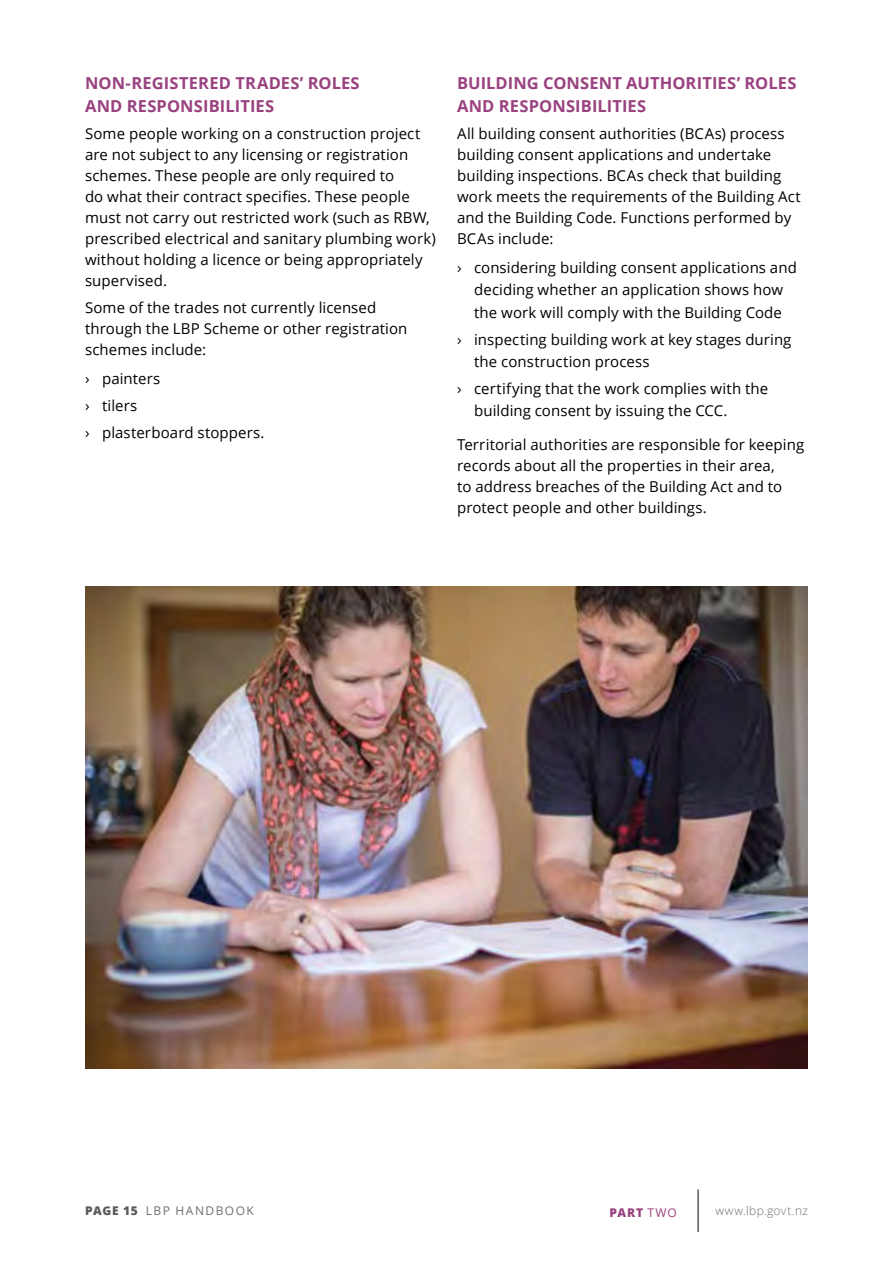
<style>
.page{position:relative;width:893px;height:1263px;background:#fff}
.page>*{position:absolute;margin:0;border:0;box-sizing:border-box;transform-origin:0 0}
.t1{font:700 16.5px/22.5px "Open Sans";letter-spacing:.01em;color:#99427f}
.t2{font:15px/21px "Open Sans";letter-spacing:.005em;color:#000}
.t3{font:12px "Open Sans";letter-spacing:.12em;color:#6d6e71}
.t4{font:300 12px "Open Sans";letter-spacing:.025em;color:#6d6e71}
.t5{font:800 12px "Open Sans";color:#99427f}
.s1{font-weight:800;color:#58595b}
.s2{font-weight:400}
</style>
<div class="page">
<hr style="left:697px;top:1189px;width:2px;height:43px;background:#58595b">
<img style="left:85px;top:587px;width:723px;height:482px">
<p class="t1" style="left:85px;top:72px;width:276px">NON-REGISTERED TRADES’ ROLES<br>AND RESPONSIBILITIES</p>
<p class="t2" style="left:85px;top:123px;width:352px">Some people working on a construction project are not subject to any licensing or registration schemes. These people are only required to<br>do what their contract specifies. These people must not carry out restricted work (such as RBW, prescribed electrical and sanitary plumbing work) without holding a licence or being appropriately supervised.</p>
<p class="t2" style="left:85px;top:297px;width:324px">Some of the trades not currently licensed through the LBP Scheme or other registration schemes include:</p>
<p class="t2" style="left:85px;top:365px;width:181px;line-height:26.7px">› painters<br>› tilers<br>› plasterboard stoppers.</p>
<p class="t1" style="left:457px;top:72px;width:341px">BUILDING CONSENT AUTHORITIES’ ROLES<br>AND RESPONSIBILITIES</p>
<p class="t2" style="left:457px;top:123px;width:345px">All building consent authorities (BCAs) process building consent applications and undertake building inspections. BCAs check that building work meets the requirements of the Building Act and the Building Code. Functions performed by BCAs include:</p>
<p class="t2" style="left:457px;top:256px;width:341px;line-height:22.5px;text-align:center">› considering building consent applications and deciding whether an application shows how<br>the work will comply with the Building Code</p>
<p class="t2" style="left:474px;top:328px;width:319px;line-height:22.5px;text-indent:-17px">› inspecting building work at key stages during the construction process</p>
<p class="t2" style="left:474px;top:377px;width:296px;line-height:22.5px;text-indent:-17px">› certifying that the work complies with the building consent by issuing the CCC.</p>
<p class="t2" style="left:457px;top:434px;width:349px">Territorial authorities are responsible for keeping records about all the properties in their area,<br>to address breaches of the Building Act and to protect people and other buildings.</p>
<p class="t3" style="left:85px;top:1202px;width:170px"><span class="s1">PAGE 15</span> LBP HANDBOOK</p>
<p class="t5" style="left:609px;top:1203px;width:69px">PART <span class="s2">TWO</span></p>
<p class="t4" style="left:715px;top:1202px;width:94px">www.lbp.govt.nz</p>
</div>
